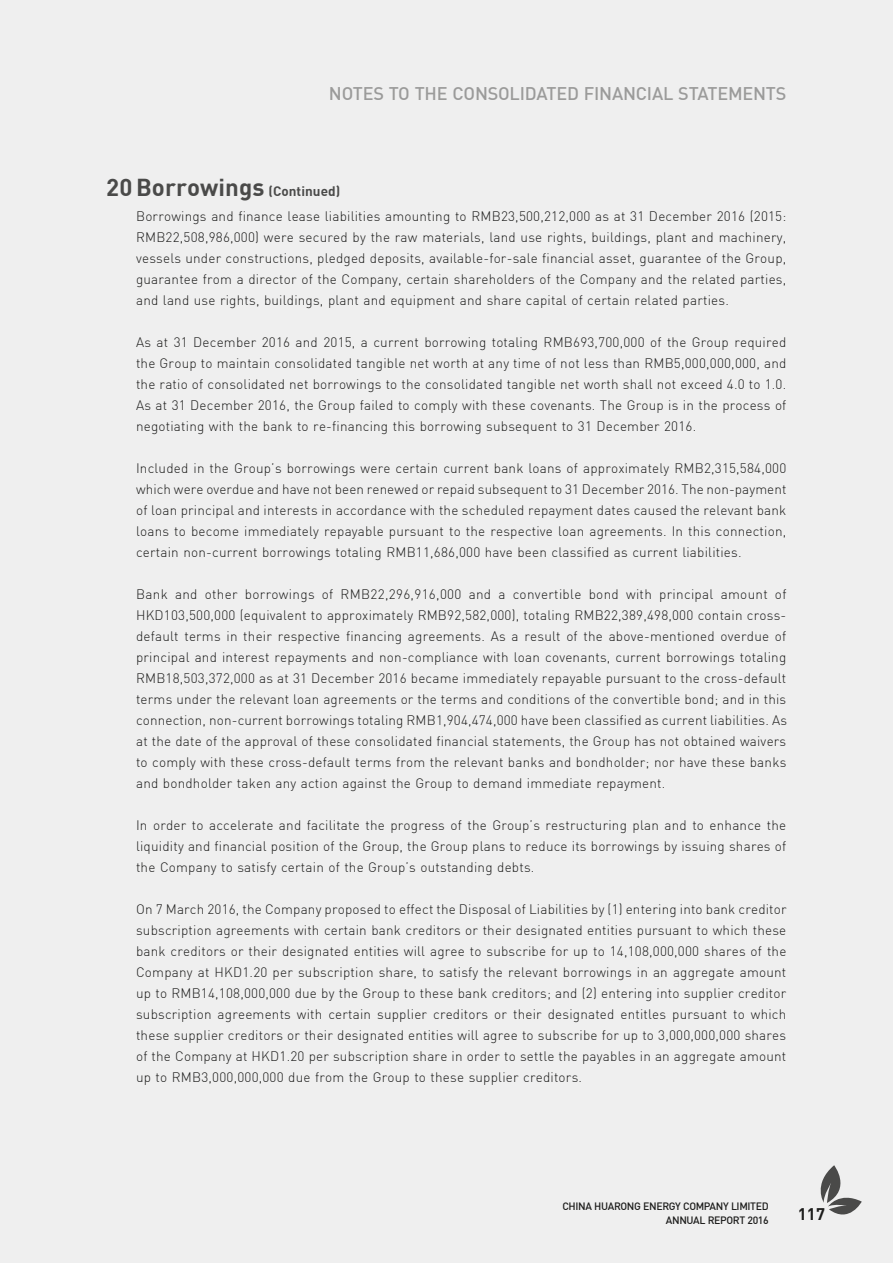
<style>
.page{position:relative;width:893px;height:1263px;background:#efefef}
.page>*{position:absolute;margin:0;border:0;box-sizing:border-box;transform-origin:0 0}
.t1{font:700 24px "DIN";letter-spacing:.005em;color:#4a4a49}
.t2{font:500 18px "DIN";letter-spacing:-.01em;color:#9b9b9a}
.t3{font:700 16.5px "DIN";color:#1c1c1b}
.t4{font:300 13.5px/21px "DIN";letter-spacing:.015em;color:#1c1c1b;text-align:justify}
.t5{font:500 10.5px/13.2px "DIN";letter-spacing:-.035em;color:#1c1c1b;text-align:right}
.s1{font-size:13.5px}
</style>
<div class="page">
<svg style="left:820px;top:1165px;width:42px;height:50px"></svg>
<h2 class="t2" style="left:329px;top:82px;width:459px">NOTES TO THE CONSOLIDATED FINANCIAL STATEMENTS</h2>
<h1 class="t1" style="left:106px;top:171px;width:236px">20Borrowings <span class="s1">(Continued)</span></h1>
<p class="t4" style="left:136px;top:205px;width:652px">Borrowings and finance lease liabilities amounting to RMB23,500,212,000 as at 31 December 2016 (2015:<br>RMB22,508,986,000) were secured by the raw materials, land use rights, buildings, plant and machinery, vessels under constructions, pledged deposits, available-for-sale financial asset, guarantee of the Group, guarantee from a director of the Company, certain shareholders of the Company and the related parties, and land use rights, buildings, plant and equipment and share capital of certain related parties.</p>
<p class="t4" style="left:136px;top:331px;width:652px">As at 31 December 2016 and 2015, a current borrowing totaling RMB693,700,000 of the Group required the Group to maintain consolidated tangible net worth at any time of not less than RMB5,000,000,000, and the ratio of consolidated net borrowings to the consolidated tangible net worth shall not exceed 4.0 to 1.0.<br>As at 31 December 2016, the Group failed to comply with these covenants. The Group is in the process of negotiating with the bank to re-financing this borrowing subsequent to 31 December 2016.</p>
<p class="t4" style="left:136px;top:457px;width:652px">Included in the Group’s borrowings were certain current bank loans of approximately RMB2,315,584,000 which were overdue and have not been renewed or repaid subsequent to 31 December 2016. The non-payment of loan principal and interests in accordance with the scheduled repayment dates caused the relevant bank loans to become immediately repayable pursuant to the respective loan agreements. In this connection, certain non-current borrowings totaling RMB11,686,000 have been classified as current liabilities.</p>
<p class="t4" style="left:136px;top:584px;width:652px">Bank and other borrowings of RMB22,296,916,000 and a convertible bond with principal amount of HKD103,500,000 (equivalent to approximately RMB92,582,000), totaling RMB22,389,498,000 contain cross&shy;default terms in their respective financing agreements. As a result of the above-mentioned overdue of principal and interest repayments and non-compliance with loan covenants, current borrowings totaling RMB18,503,372,000 as at 31 December 2016 became immediately repayable pursuant to the cross-default terms under the relevant loan agreements or the terms and conditions of the convertible bond; and in this connection, non-current borrowings totaling RMB1,904,474,000 have been classified as current liabilities. As at the date of the approval of these consolidated financial statements, the Group has not obtained waivers to comply with these cross-default terms from the relevant banks and bondholder; nor have these banks and bondholder taken any action against the Group to demand immediate repayment.</p>
<p class="t4" style="left:136px;top:815px;width:652px">In order to accelerate and facilitate the progress of the Group’s restructuring plan and to enhance the liquidity and financial position of the Group, the Group plans to reduce its borrowings by issuing shares of the Company to satisfy certain of the Group’s outstanding debts.</p>
<p class="t4" style="left:136px;top:899px;width:652px">On 7 March 2016, the Company proposed to effect the Disposal of Liabilities by (1) entering into bank creditor subscription agreements with certain bank creditors or their designated entities pursuant to which these bank creditors or their designated entities will agree to subscribe for up to 14,108,000,000 shares of the Company at HKD1.20 per subscription share, to satisfy the relevant borrowings in an aggregate amount up to RMB14,108,000,000 due by the Group to these bank creditors; and (2) entering into supplier creditor subscription agreements with certain supplier creditors or their designated entitles pursuant to which these supplier creditors or their designated entities will agree to subscribe for up to 3,000,000,000 shares of the Company at HKD1.20 per subscription share in order to settle the payables in an aggregate amount up to RMB3,000,000,000 due from the Group to these supplier creditors.</p>
<p class="t5" style="left:562px;top:1199px;width:208px">CHINA HUARONG ENERGY COMPANY LIMITED<br>ANNUAL REPORT 2016</p>
<p class="t3" style="left:798px;top:1203px;width:29px">117</p>
</div>
